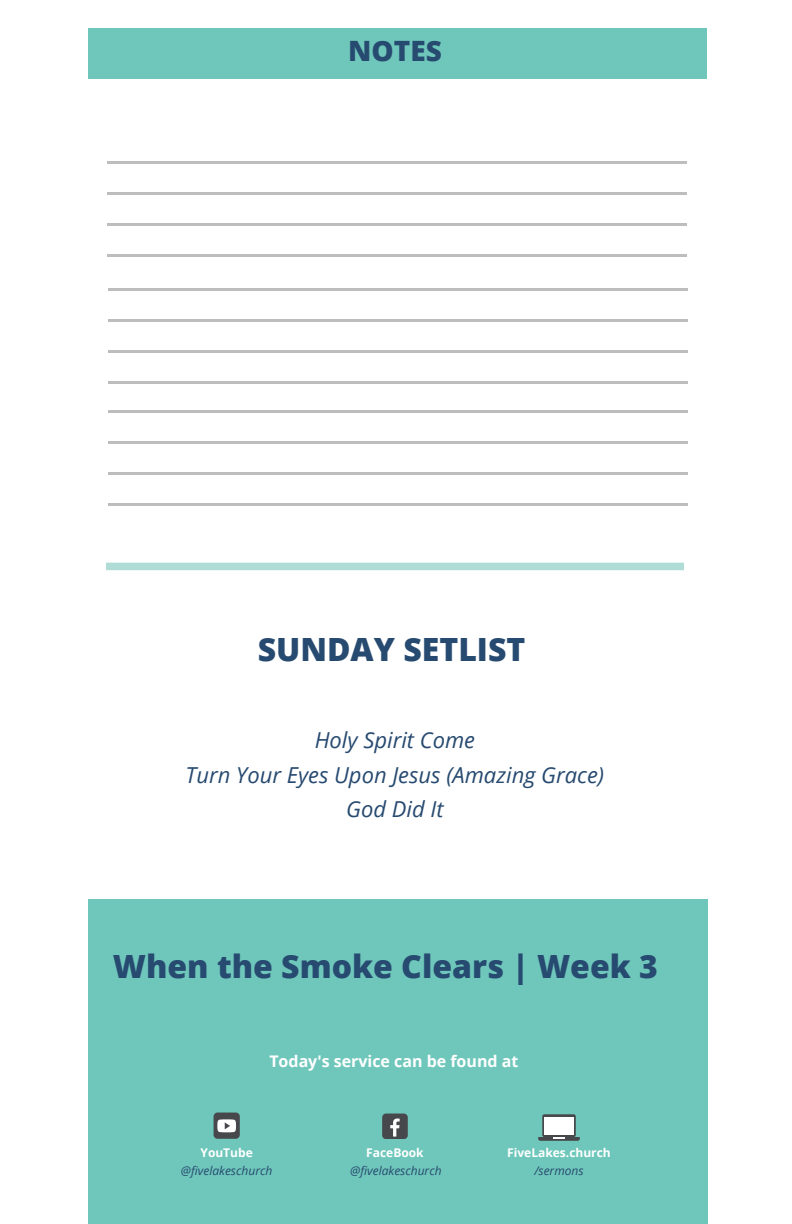
<style>
.page{position:relative;width:792px;height:1224px;background:#fff}
.page>*{position:absolute;margin:0;border:0;box-sizing:border-box;transform-origin:0 0}
.t1{font:800 32px "Open Sans";color:#274a70}
.t2{font:800 28px "Open Sans";color:#274a70}
.t3{font:italic 22px/34.4px "Open Sans";color:#274a70;text-align:center}
.t4{font:700 16px "Open Sans";color:#fff}
.t5{font:italic 12px "Open Sans";color:#274a70}
.t6{font:700 12px "Open Sans";color:#fff}
</style>
<div class="page">
<hr style="left:107px;top:161px;width:580px;height:3px;background:#bebdbd">
<hr style="left:107px;top:192px;width:580px;height:3px;background:#bebdbd">
<hr style="left:107px;top:223px;width:580px;height:3px;background:#bebdbd">
<hr style="left:107px;top:254px;width:580px;height:3px;background:#bebdbd">
<hr style="left:108px;top:289px;width:580px;height:2px;background:#bebdbd">
<hr style="left:108px;top:320px;width:580px;height:2px;background:#bebdbd">
<hr style="left:108px;top:351px;width:580px;height:2px;background:#bebdbd">
<hr style="left:108px;top:382px;width:580px;height:2px;background:#bebdbd">
<hr style="left:108px;top:410px;width:580px;height:3px;background:#bebdbd">
<hr style="left:108px;top:441px;width:580px;height:3px;background:#bebdbd">
<hr style="left:108px;top:472px;width:580px;height:3px;background:#bebdbd">
<hr style="left:108px;top:503px;width:580px;height:3px;background:#bebdbd">
<div style="left:88px;top:29px;width:618px;height:50px;background:#6fc7bb"></div>
<div style="left:88px;top:899px;width:620px;height:325px;background:#6fc7bb"></div>
<div style="left:214px;top:1113px;width:26px;height:26px;background:#46484b;border-radius:4px"></div>
<svg style="left:217px;top:1119px;width:19px;height:13px"></svg>
<div style="left:382px;top:1114px;width:25px;height:25px;background:#46484b;border-radius:4px"></div>
<svg style="left:390px;top:1119px;width:10px;height:18px"></svg>
<svg style="left:542px;top:1114px;width:34px;height:23px"></svg>
<div style="left:544px;top:1117px;width:30px;height:17px;background:#fff"></div>
<svg style="left:538px;top:1137px;width:42px;height:4px"></svg>
<div style="left:106px;top:563px;width:578px;height:7px;background:#afdcd4"></div>
<p class="t2" style="left:348px;top:30px;width:95px">NOTES</p>
<h1 class="t1" style="left:258px;top:625px;width:269px">SUNDAY SETLIST</h1>
<p class="t3" style="left:186px;top:722px;width:420px">Holy Spirit Come<br>Turn Your Eyes Upon Jesus (Amazing Grace)<br>God Did It</p>
<h1 class="t1" style="left:113px;top:942px;width:547px">When the Smoke Clears | Week 3</h1>
<p class="t4" style="left:269px;top:1050px;width:251px">Today's service can be found at</p>
<p class="t6" style="left:201px;top:1145px;width:54px">YouTube</p>
<p class="t6" style="left:366px;top:1145px;width:59px">FaceBook</p>
<p class="t6" style="left:507px;top:1145px;width:105px">FiveLakes.church</p>
<p class="t5" style="left:181px;top:1163px;width:93px">@fivelakeschurch</p>
<p class="t5" style="left:350px;top:1163px;width:93px">@fivelakeschurch</p>
<p class="t5" style="left:534px;top:1163px;width:51px">/sermons</p>
</div>
